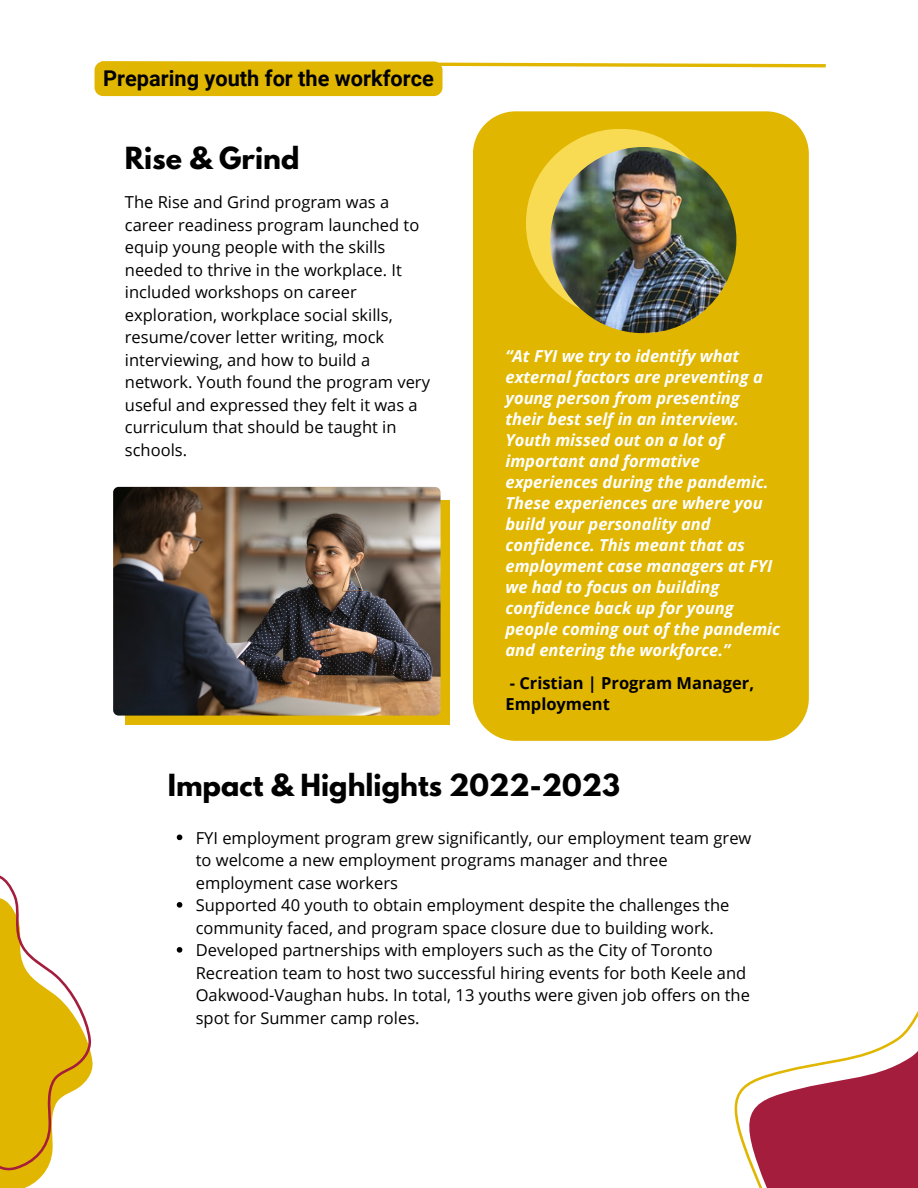
<style>
.page{position:relative;width:918px;height:1188px;background:#fff}
.page>*{position:absolute;margin:0;border:0;box-sizing:border-box;transform-origin:0 0}
.t1{font:700 27px "League Spartan";color:#000}
.t2{font:700 21.75px "Roboto";color:#000}
.t3{font:16.5px/22.5px "Open Sans";color:#000}
.t4{font:italic 700 16.5px/21px "Open Sans";color:#fff}
.t5{font:700 16.5px/21px "Open Sans";color:#000}
</style>
<div class="page">
<svg style="left:734px;top:1011px;width:184px;height:177px"></svg>
<div style="left:473px;top:111px;width:336px;height:630px;background:#e0b600"></div>
<div style="left:526px;top:129px;width:189px;height:189px;background:#f8db52;border-radius:50%"></div>
<img style="left:550px;top:147px;width:186px;height:186px;border-radius:50%">
<svg style="left:177px;top:835px;width:5px;height:5px"></svg>
<svg style="left:177px;top:902px;width:5px;height:6px"></svg>
<svg style="left:177px;top:947px;width:5px;height:6px"></svg>
<svg style="left:0;top:875px;width:93px;height:313px"></svg>
<div style="left:125px;top:501px;width:324px;height:224px;background:#e0b600"></div>
<img style="left:113px;top:487px;width:328px;height:229px;border-radius:5px">
<svg style="left:95px;top:61px;width:731px;height:35px"></svg>
<p class="t2" style="left:103px;top:66px;width:332px">Preparing youth for the workforce</p>
<p class="t1" style="left:125px;top:145px;width:176px">Rise &amp; Grind</p>
<p class="t3" style="left:125px;top:190px;width:307px">The Rise and Grind program was a career readiness program launched to equip young people with the skills needed to thrive in the workplace. It included workshops on career exploration, workplace social skills, resume/cover letter writing, mock interviewing, and how to build a network. Youth found the program very useful and expressed they felt it was a curriculum that should be taught in schools.</p>
<p class="t4" style="left:505px;top:345px;width:276px">“At FYI we try to identify what external factors are preventing a young person from presenting their best self in an interview.<br>Youth missed out on a lot of important and formative experiences during the pandemic.<br>These experiences are where you build your personality and confidence. This meant that as employment case managers at FYI we had to focus on building confidence back up for young people coming out of the pandemic and entering the workforce.”</p>
<p class="t5" style="left:505px;top:672px;width:250px">- Cristian | Program Manager,<br>Employment</p>
<p class="t1" style="left:168px;top:772px;width:454px">Impact &amp; Highlights 2022-2023</p>
<p class="t3" style="left:196px;top:826px;width:557px">FYI employment program grew significantly, our employment team grew to welcome a new employment programs manager and three employment case workers</p>
<p class="t3" style="left:196px;top:893px;width:535px">Supported 40 youth to obtain employment despite the challenges the community faced, and program space closure due to building work.</p>
<p class="t3" style="left:196px;top:938px;width:556px">Developed partnerships with employers such as the City of Toronto Recreation team to host two successful hiring events for both Keele and Oakwood-Vaughan hubs. In total, 13 youths were given job offers on the spot for Summer camp roles.</p>
</div>
